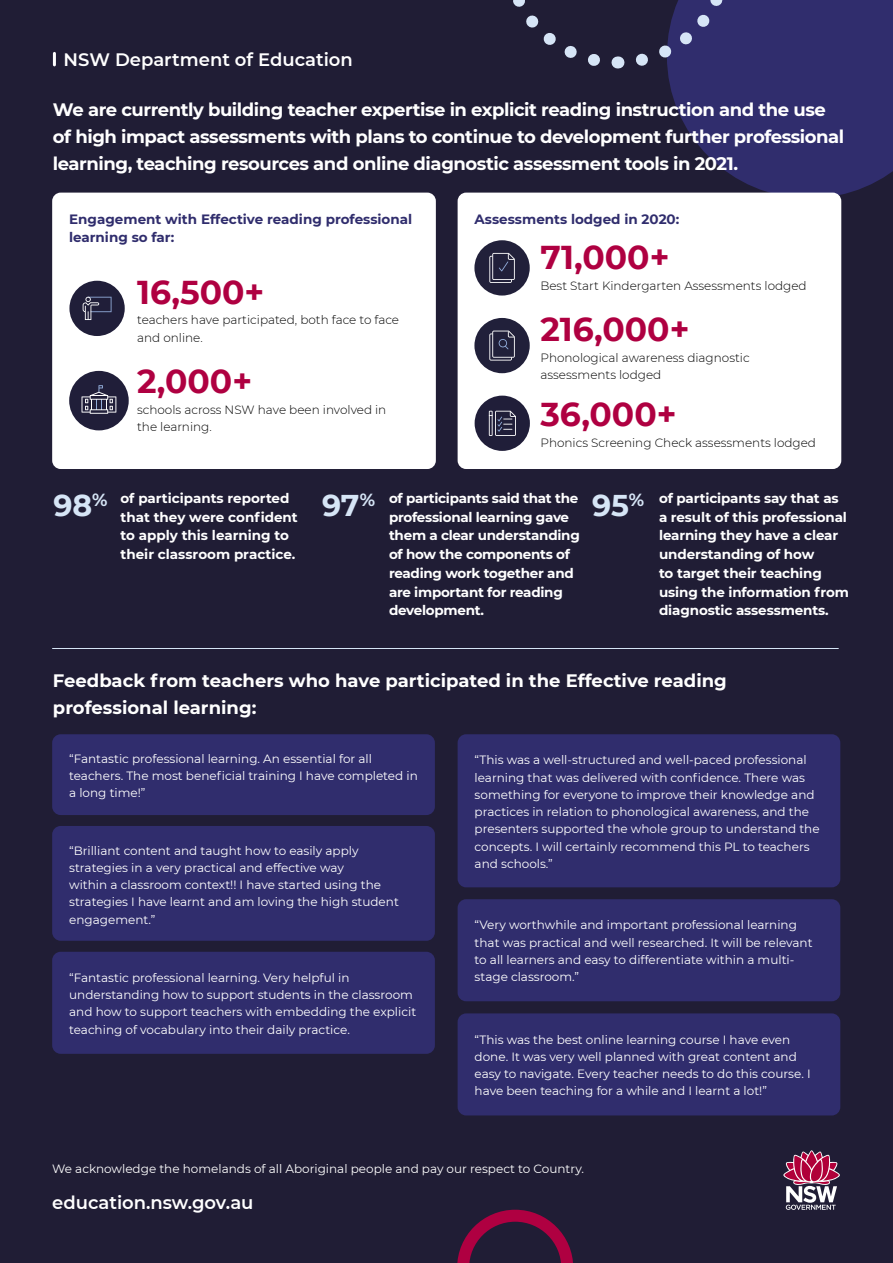
<style>
.page{position:relative;width:893px;height:1263px;background:#201d35}
.page>*{position:absolute;margin:0;border:0;box-sizing:border-box;transform-origin:0 0}
.Number_2{font:700 33px "Montserrat";color:#af0041}
.Number_2-2{font:700 30px "Montserrat";color:#d6e5f6}
.Body_Heading{font:700 18px/27px "Montserrat";letter-spacing:-.025em;color:#fff}
.Body_Heading-2{font:700 18px/27px "Montserrat";color:#fff}
.t1{font:600 18px "Montserrat";color:#fff}
.Number_2-3{font:700 17.55px "Montserrat";color:#d6e5f6}
.Body_3{font:700 13.5px/18.8px "Montserrat";letter-spacing:-.01em;color:#fff}
.Body_Heading_2{font:700 13.5px/18px "Montserrat";color:#302d6d}
.Body_2{font:12px/17.2px "Montserrat";color:#fff}
.Number_2-4{font:300 12px/17.2px "Montserrat";color:#000}
</style>
<div class="page">
<svg style="left:513px;top:0;width:105px;height:69px"></svg>
<svg style="left:627px;top:0;width:266px;height:198px"></svg>
<svg style="left:53px;top:53px;width:3px;height:12px"></svg>
<svg style="left:783px;top:1150px;width:57px;height:60px"></svg>
<svg style="left:457px;top:1210px;width:116px;height:53px"></svg>
<div style="left:52px;top:193px;width:384px;height:276px;background:#fff;border-radius:9px"></div>
<div style="left:458px;top:193px;width:383px;height:276px;background:#fff;border-radius:9px"></div>
<hr style="left:52px;top:648px;width:787px;height:1px;background:#d6e5f6">
<div style="left:52px;top:734px;width:383px;height:81px;background:#302d6d;border-radius:9px"></div>
<div style="left:52px;top:826px;width:383px;height:115px;background:#302d6d;border-radius:9px"></div>
<div style="left:52px;top:952px;width:383px;height:102px;background:#302d6d;border-radius:9px"></div>
<div style="left:458px;top:734px;width:382px;height:153px;background:#302d6d;border-radius:9px"></div>
<div style="left:458px;top:899px;width:382px;height:102px;background:#302d6d;border-radius:9px"></div>
<div style="left:458px;top:1013px;width:382px;height:102px;background:#302d6d;border-radius:9px"></div>
<div style="left:69px;top:371px;width:60px;height:59px;background:#201e39;border-radius:50%"></div>
<div style="left:90px;top:409px;width:18px;height:5px;background:#c9c9cf"></div>
<svg style="left:82px;top:385px;width:34px;height:28px"></svg>
<div style="left:69px;top:281px;width:56px;height:55px;background:#201e39;border-radius:50%"></div>
<svg style="left:83px;top:297px;width:29px;height:23px"></svg>
<div style="left:475px;top:396px;width:55px;height:55px;background:#201e39;border-radius:50%"></div>
<svg style="left:489px;top:411px;width:27px;height:25px"></svg>
<div style="left:474px;top:240px;width:56px;height:56px;background:#21203a;border-radius:50%"></div>
<svg style="left:489px;top:253px;width:26px;height:30px"></svg>
<div style="left:474px;top:318px;width:56px;height:55px;background:#21203a;border-radius:50%"></div>
<svg style="left:489px;top:331px;width:26px;height:30px"></svg>
<p class="t1" style="left:64px;top:47px;width:291px">NSW Department of Education</p>
<h3 class="Body_Heading" style="left:53px;top:95px;width:793px">We are currently building teacher expertise in explicit reading instruction and the use of high impact assessments with plans to continue to development further professional learning, teaching resources and online diagnostic assessment tools in 2021.</h3>
<h4 class="Body_Heading_2" style="left:69px;top:210px;width:344px">Engagement with Effective reading professional learning so far:</h4>
<h4 class="Body_Heading_2" style="left:475px;top:210px;width:206px">Assessments lodged in 2020:</h4>
<p class="Number_2" style="left:540px;top:234px;width:131px">71,000+</p>
<p class="Number_2-4" style="left:540px;top:276px;width:268px">Best Start Kindergarten Assessments lodged</p>
<p class="Number_2" style="left:137px;top:269px;width:129px">16,500+</p>
<p class="Number_2-4" style="left:137px;top:311px;width:263px">teachers have participated, both face to face and online.</p>
<p class="Number_2" style="left:540px;top:306px;width:151px">216,000+</p>
<p class="Number_2-4" style="left:540px;top:348px;width:211px">Phonological awareness diagnostic assessments lodged</p>
<p class="Number_2" style="left:137px;top:358px;width:117px">2,000+</p>
<p class="Number_2-4" style="left:137px;top:400px;width:251px">schools across NSW have been involved in the learning.</p>
<p class="Number_2" style="left:540px;top:391px;width:138px">36,000+</p>
<p class="Number_2-4" style="left:540px;top:433px;width:277px">Phonics Screening Check assessments lodged</p>
<p class="Body_3" style="left:120px;top:488px;width:171px">of participants reported</p>
<p class="Number_2-3" style="left:629px;top:487px;width:17px">%</p>
<p class="Body_3" style="left:120px;top:507px;width:179px">that they were confident to apply this learning to their classroom practice.</p>
<p class="Body_3" style="left:389px;top:488px;width:192px">of participants said that the professional learning gave them a clear understanding of how the components of reading work together and are important for reading development.</p>
<p class="Body_3" style="left:659px;top:488px;width:191px">of participants say that as a result of this professional learning they have a clear understanding of how<br>to target their teaching using the information from diagnostic assessments.</p>
<p class="Number_2-2" style="left:53px;top:484px;width:55px">98<sup>%</sup></p>
<p class="Number_2-2" style="left:322px;top:484px;width:55px">97<sup>%</sup></p>
<p class="Number_2-2" style="left:592px;top:484px;width:38px">95</p>
<h3 class="Body_Heading-2" style="left:53px;top:666px;width:675px">Feedback from teachers who have participated in the Effective reading professional learning:</h3>
<p class="Body_2" style="left:69px;top:749px;width:350px">“Fantastic professional learning. An essential for all teachers. The most beneficial training I have completed in a long time!”</p>
<p class="Body_2" style="left:69px;top:841px;width:331px">“Brilliant content and taught how to easily apply strategies in a very practical and effective way<br>within a classroom context!! I have started using the strategies I have learnt and am loving the high student engagement.”</p>
<p class="Body_2" style="left:69px;top:968px;width:349px">“Fantastic professional learning. Very helpful in understanding how to support students in the classroom and how to support teachers with embedding the explicit teaching of vocabulary into their daily practice.</p>
<p class="Body_2" style="left:475px;top:751px;width:347px">“This was a well-structured and well-paced professional learning that was delivered with confidence. There was something for everyone to improve their knowledge and practices in relation to phonological awareness, and the presenters supported the whole group to understand the concepts. I will certainly recommend this PL to teachers and schools.”</p>
<p class="Body_2" style="left:475px;top:916px;width:339px">“Very worthwhile and important professional learning that was practical and well researched. It will be relevant to all learners and easy to differentiate within a multi&shy;stage classroom.”</p>
<p class="Body_2" style="left:475px;top:1030px;width:338px">“This was the best online learning course I have even done. It was very well planned with great content and easy to navigate. Every teacher needs to do this course. I have been teaching for a while and I learnt a lot!”</p>
<p class="Body_2" style="left:52px;top:1159px;width:533px">We acknowledge the homelands of all Aboriginal people and pay our respect to Country.</p>
<p class="t1" style="left:52px;top:1190px;width:203px">education.nsw.gov.au</p>
</div>
